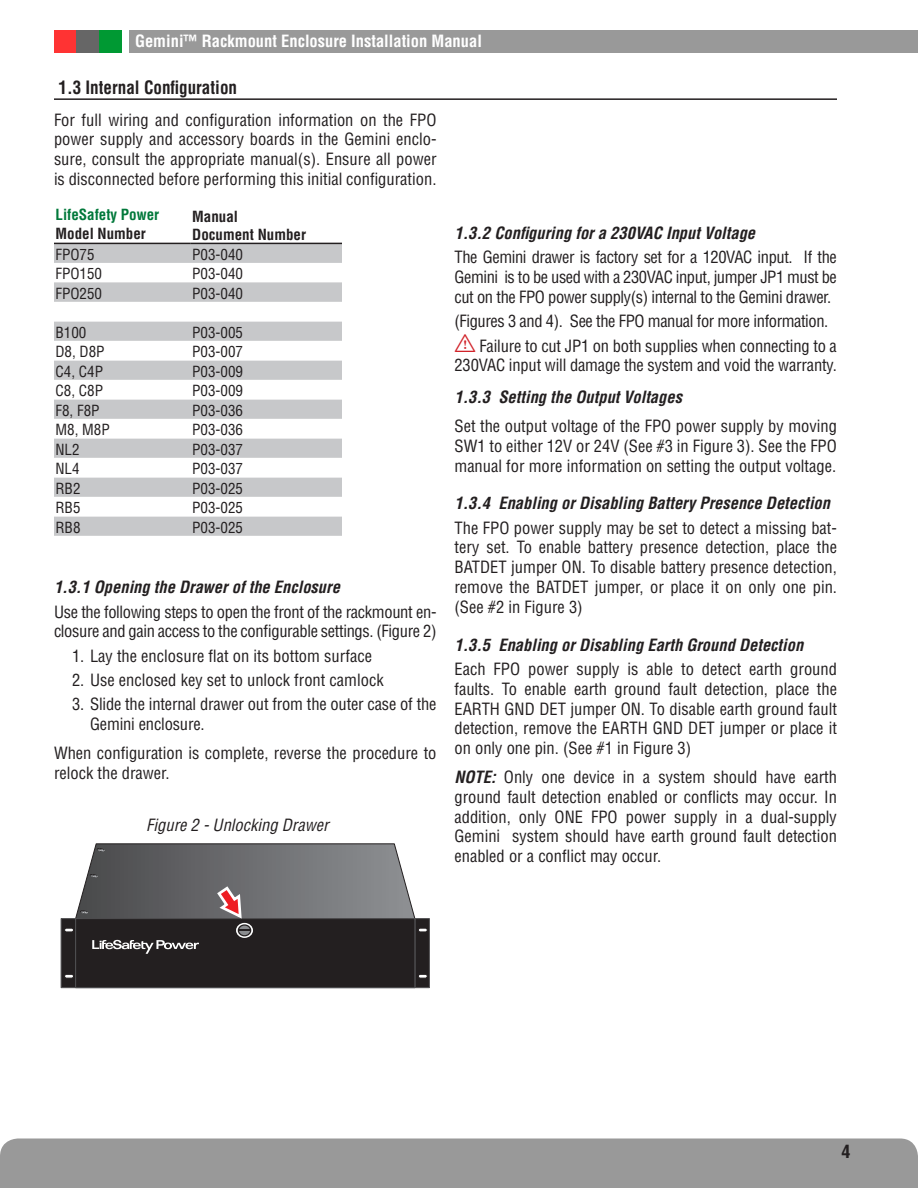
<style>
.page{position:relative;width:918px;height:1188px;background:#fff}
.page>*{position:absolute;margin:0;border:0;box-sizing:border-box;transform-origin:0 0}
.SubHeading_1{font:700 condensed 18px "Helvetica LT Std";color:#231f20;scale:.95 1}
.SubHeading_1-2{font:700 condensed 18px "Helvetica LT Std";color:#231f20}
.Body_Text{font:condensed 16.5px/19.8px "Helvetica LT Std";color:#231f20;text-align:justify}
.SubHeading_2{font:italic 700 condensed 16.5px "Helvetica LT Std";color:#231f20}
.Body_Text-2{font:condensed 16.5px/19.8px "Helvetica LT Std";letter-spacing:-.02em;color:#231f20}
.Body_Text-3{font:condensed 16.5px "Helvetica LT Std";letter-spacing:-.025em;color:#231f20}
.t1{font:700 condensed 16.5px "Helvetica LT Std";color:#fff}
.Body_Text-4{font:italic condensed 16.5px "Helvetica LT Std";color:#231f20}
.SubHeading_4__Specif{font:condensed 15px "Helvetica LT Std";color:#231f20}
.SubHeading_4__Specif-2{font:700 condensed 15px "Helvetica LT Std";color:#231f20}
.SubHeading_4__Specif-3{font:700 condensed 15px "Helvetica LT Std";color:#00783a}
.s1{font-family:"tables";font-stretch:normal;font-size:24px;color:#d1232a}
.s2{font-weight:700;font-style:italic}
</style>
<div class="page">
<div style="left:0;top:1138px;width:918px;height:50px;background:#999"></div>
<div style="left:129px;top:30px;width:789px;height:23px;background:#999"></div>
<div style="left:54px;top:30px;width:23px;height:23px;background:#f33"></div>
<div style="left:77px;top:30px;width:22px;height:23px;background:#666"></div>
<div style="left:99px;top:30px;width:23px;height:23px;background:#093"></div>
<svg style="left:54px;top:244px;width:288px;height:97px;fill:#c7c8ca"></svg>
<svg style="left:54px;top:302px;width:288px;height:19px"></svg>
<svg style="left:54px;top:360px;width:288px;height:176px;fill:#c7c8ca"></svg>
<hr style="left:54px;top:243px;width:137px;height:1px;background:#231f20">
<hr style="left:191px;top:243px;width:151px;height:1px;background:#231f20">
<div style="left:61px;top:919px;width:15px;height:69px;background:#231f20"></div>
<div style="left:61px;top:918px;width:15px;height:70px;border:1px solid #505052"></div>
<div style="left:64px;top:928px;width:10px;height:4px;border:1px solid #231f20;border-radius:2px"></div>
<div style="left:64px;top:974px;width:10px;height:4px;border:1px solid #231f20;border-radius:2px"></div>
<div style="left:415px;top:919px;width:14px;height:69px;background:#231f20"></div>
<div style="left:415px;top:918px;width:15px;height:70px;border:1px solid #505052"></div>
<div style="left:418px;top:928px;width:10px;height:4px;border:1px solid #231f20;border-radius:2px"></div>
<div style="left:418px;top:974px;width:10px;height:4px;border:1px solid #231f20;border-radius:2px"></div>
<svg style="left:65px;top:843px;width:362px;height:145px;background:#555355"></svg>
<hr style="left:54px;top:98px;width:783px;height:2px;background:#231f20">
<p class="t1" style="left:135px;top:31px;width:348px">Gemini™ Rackmount Enclosure Installation Manual</p>
<p class="SubHeading_1" style="left:58px;top:76px;width:190px">1.3 Internal Configuration</p>
<p class="Body_Text" style="left:54px;top:110px;width:384px">For full wiring and configuration information on the FPO power supply and accessory boards in the Gemini enclo&shy;sure, consult the appropriate manual(s). Ensure all power is disconnected before performing this initial configuration.</p>
<p class="SubHeading_4__Specif-3" style="left:56px;top:205px;width:105px">LifeSafety Power</p>
<p class="SubHeading_4__Specif-2" style="left:56px;top:224px;width:92px">Model Number</p>
<p class="SubHeading_4__Specif-2" style="left:192px;top:207px;width:47px">Manual</p>
<p class="SubHeading_4__Specif-2" style="left:192px;top:226px;width:115px">Document Number</p>
<p class="SubHeading_4__Specif" style="left:56px;top:245px;width:41px">FPO75</p>
<p class="SubHeading_4__Specif" style="left:192px;top:245px;width:52px">P03-040</p>
<p class="SubHeading_4__Specif" style="left:56px;top:265px;width:48px">FPO150</p>
<p class="SubHeading_4__Specif" style="left:192px;top:265px;width:52px">P03-040</p>
<p class="SubHeading_4__Specif" style="left:56px;top:284px;width:48px">FPO250</p>
<p class="SubHeading_4__Specif" style="left:192px;top:284px;width:52px">P03-040</p>
<p class="SubHeading_4__Specif" style="left:56px;top:323px;width:32px">B100</p>
<p class="SubHeading_4__Specif" style="left:192px;top:323px;width:52px">P03-005</p>
<p class="SubHeading_4__Specif" style="left:56px;top:343px;width:51px">D8, D8P</p>
<p class="SubHeading_4__Specif" style="left:192px;top:343px;width:52px">P03-007</p>
<p class="SubHeading_4__Specif" style="left:56px;top:362px;width:49px">C4, C4P</p>
<p class="SubHeading_4__Specif" style="left:192px;top:362px;width:52px">P03-009</p>
<p class="SubHeading_4__Specif" style="left:56px;top:382px;width:49px">C8, C8P</p>
<p class="SubHeading_4__Specif" style="left:192px;top:382px;width:52px">P03-009</p>
<p class="SubHeading_4__Specif" style="left:56px;top:401px;width:46px">F8, F8P</p>
<p class="SubHeading_4__Specif" style="left:192px;top:401px;width:52px">P03-036</p>
<p class="SubHeading_4__Specif" style="left:56px;top:421px;width:56px">M8, M8P</p>
<p class="SubHeading_4__Specif" style="left:192px;top:421px;width:52px">P03-036</p>
<p class="SubHeading_4__Specif" style="left:56px;top:440px;width:26px">NL2</p>
<p class="SubHeading_4__Specif" style="left:192px;top:440px;width:52px">P03-037</p>
<p class="SubHeading_4__Specif" style="left:56px;top:460px;width:26px">NL4</p>
<p class="SubHeading_4__Specif" style="left:192px;top:460px;width:52px">P03-037</p>
<p class="SubHeading_4__Specif" style="left:56px;top:479px;width:27px">RB2</p>
<p class="SubHeading_4__Specif" style="left:192px;top:479px;width:52px">P03-025</p>
<p class="SubHeading_4__Specif" style="left:56px;top:499px;width:27px">RB5</p>
<p class="SubHeading_4__Specif" style="left:192px;top:499px;width:52px">P03-025</p>
<p class="SubHeading_4__Specif" style="left:56px;top:518px;width:27px">RB8</p>
<p class="SubHeading_4__Specif" style="left:192px;top:518px;width:52px">P03-025</p>
<p class="SubHeading_2" style="left:54px;top:577px;width:287px">1.3.1 Opening the Drawer of the Enclosure</p>
<p class="Body_Text-2" style="left:54px;top:601px;width:384px">Use the following steps to open the front of the rackmount en&shy;closure and gain access to the configurable settings. (Figure 2)</p>
<p class="Body_Text" style="left:72px;top:646px;width:302px">1. Lay the enclosure flat on its bottom surface</p>
<p class="Body_Text" style="left:72px;top:670px;width:313px">2. Use enclosed key set to unlock front camlock</p>
<p class="Body_Text" style="left:90px;top:694px;width:348px;text-indent:-18px">3. Slide the internal drawer out from the outer case of the<br>Gemini enclosure.</p>
<p class="Body_Text" style="left:54px;top:743px;width:384px">When configuration is complete, reverse the procedure to relock the drawer.</p>
<p class="Body_Text-4" style="left:146px;top:815px;width:184px">Figure 2 - Unlocking Drawer</p>
<p class="SubHeading_2" style="left:454px;top:223px;width:302px">1.3.2 Configuring for a 230VAC Input Voltage</p>
<p class="Body_Text" style="left:454px;top:247px;width:384px">The Gemini drawer is factory set for a 120VAC input. If the Gemini is to be used with a 230VAC input, jumper JP1 must be cut on the FPO power supply(s) internal to the Gemini drawer.</p>
<p class="Body_Text-3" style="left:454px;top:311px;width:375px">(Figures 3 and 4). See the FPO manual for more information.</p>
<p class="Body_Text" style="left:454px;top:336px;width:384px"><span class="s1">i</span> Failure to cut JP1 on both supplies when connecting to a<br>230VAC input will damage the system and void the warranty.</p>
<p class="SubHeading_2" style="left:454px;top:387px;width:229px">1.3.3 Setting the Output Voltages</p>
<p class="Body_Text" style="left:454px;top:416px;width:384px">Set the output voltage of the FPO power supply by moving SW1 to either 12V or 24V (See #3 in Figure 3). See the FPO manual for more information on setting the output voltage.</p>
<p class="SubHeading_2" style="left:454px;top:493px;width:377px">1.3.4 Enabling or Disabling Battery Presence Detection</p>
<p class="Body_Text" style="left:454px;top:518px;width:384px">The FPO power supply may be set to detect a missing bat&shy;tery set. To enable battery presence detection, place the BATDET jumper ON. To disable battery presence detection, remove the BATDET jumper, or place it on only one pin. (See #2 in Figure 3)</p>
<p class="SubHeading_2" style="left:454px;top:634px;width:350px">1.3.5 Enabling or Disabling Earth Ground Detection</p>
<p class="Body_Text" style="left:454px;top:659px;width:384px">Each FPO power supply is able to detect earth ground faults. To enable earth ground fault detection, place the EARTH GND DET jumper ON. To disable earth ground fault detection, remove the EARTH GND DET jumper or place it on only one pin. (See #1 in Figure 3)</p>
<p class="Body_Text" style="left:454px;top:767px;width:384px"><span class="s2">NOTE:</span> Only one device in a system should have earth ground fault detection enabled or conflicts may occur. In addition, only ONE FPO power supply in a dual-supply Gemini system should have earth ground fault detection enabled or a conflict may occur.</p>
<p class="SubHeading_1-2" style="left:842px;top:1140px;width:10px">4</p>
</div>
